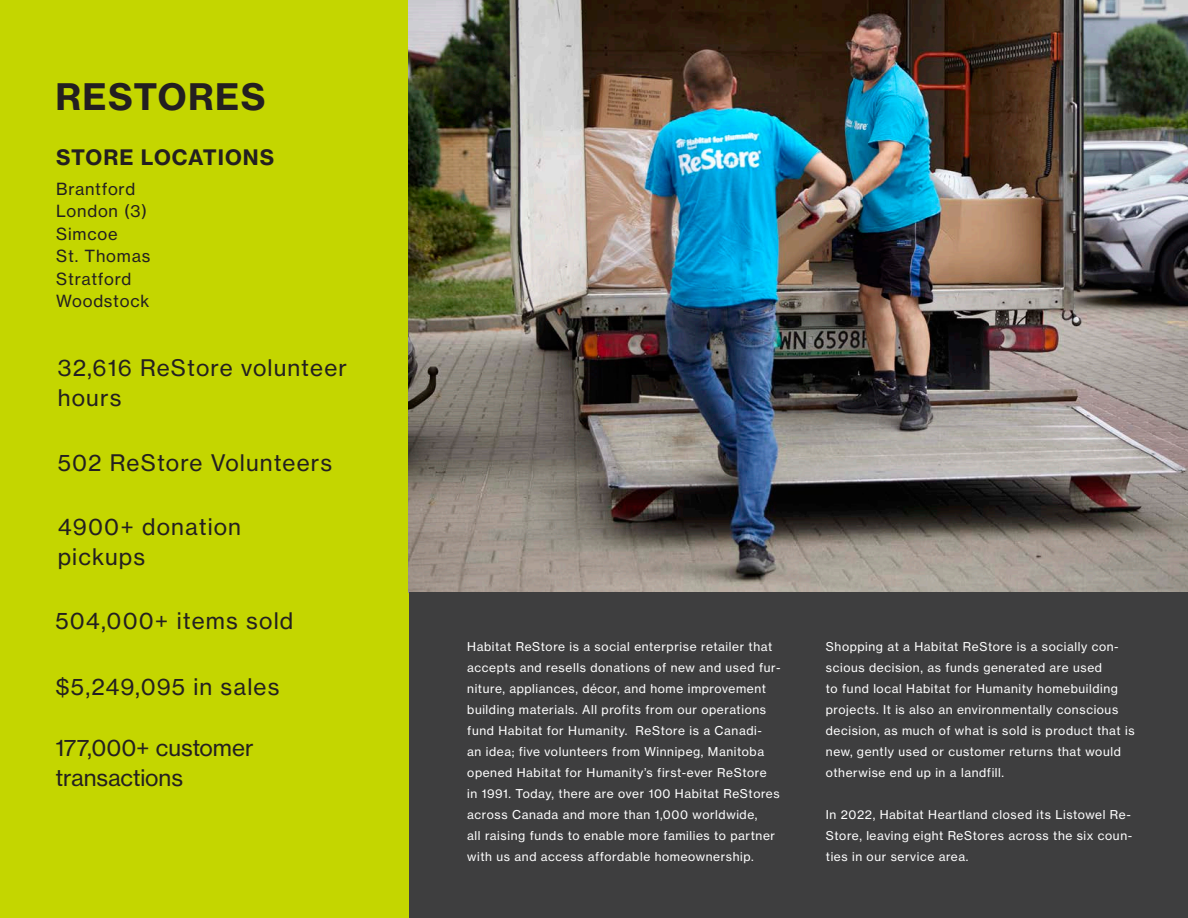
<style>
.page{position:relative;width:1188px;height:918px;background:#fff}
.page>*{position:absolute;margin:0;border:0;box-sizing:border-box;transform-origin:0 0}
.t1{font:36px "N Haas Grotesk TX Pro 75 Bd";letter-spacing:.04em;color:#231f20}
.t2{font:22.5px/30px "N Haas Grotesk TX Pro 55 Rg";letter-spacing:.05em;color:#231f20}
.t3{font:22.5px/30px "N Haas Grotesk TX Pro 55 Rg";letter-spacing:-.005em;color:#231f20}
.t4{font:21px "N Haas Grotesk TX Pro 75 Bd";letter-spacing:.05em;color:#231f20}
.t5{font:16.5px/22.5px "N Haas Grotesk TX Pro 55 Rg";letter-spacing:.05em;color:#231f20}
.t6{font:12px/21px "N Haas Grotesk TX Pro 55 Rg";letter-spacing:.05em;color:#fff}
</style>
<div class="page">
<div style="left:0;top:0;width:409px;height:918px;background:#c4d600"></div>
<img style="left:409px;top:0;width:779px;height:593px">
<div style="left:409px;top:593px;width:779px;height:325px;background:#3e3e3f"></div>
<p class="t1" style="left:55px;top:74px;width:212px">RESTORES</p>
<p class="t4" style="left:56px;top:144px;width:220px">STORE LOCATIONS</p>
<p class="t5" style="left:56px;top:178px;width:96px">Brantford<br>London (3)<br>Simcoe<br>St. Thomas<br>Stratford<br>Woodstock</p>
<p class="t2" style="left:58px;top:353px;width:291px">32,616 ReStore volunteer hours</p>
<p class="t2" style="left:58px;top:447px;width:276px">502 ReStore Volunteers</p>
<p class="t2" style="left:58px;top:511px;width:185px">4900+ donation pickups</p>
<p class="t2" style="left:55px;top:606px;width:239px">504,000+ items sold</p>
<p class="t2" style="left:55px;top:671px;width:226px">$5,249,095 in sales</p>
<p class="t3" style="left:55px;top:733px;width:200px">177,000+ customer transactions</p>
<p class="t6" style="left:467px;top:636px;width:315px">Habitat ReStore is a social enterprise retailer that accepts and resells donations of new and used fur&shy;niture, appliances, décor, and home improvement building materials. All profits from our operations fund Habitat for Humanity. ReStore is a Canadi-<br>an idea; five volunteers from Winnipeg, Manitoba opened Habitat for Humanity’s first-ever ReStore<br>in 1991. Today, there are over 100 Habitat ReStores across Canada and more than 1,000 worldwide,<br>all raising funds to enable more families to partner with us and access affordable homeownership.</p>
<p class="t6" style="left:826px;top:636px;width:310px">Shopping at a Habitat ReStore is a socially con&shy;scious decision, as funds generated are used<br>to fund local Habitat for Humanity homebuilding projects. It is also an environmentally conscious decision, as much of what is sold is product that is new, gently used or customer returns that would otherwise end up in a landfill.</p>
<p class="t6" style="left:826px;top:804px;width:308px;text-align:justify">In 2022, Habitat Heartland closed its Listowel Re-Store, leaving eight ReStores across the six coun&shy;ties in our service area.</p>
</div>
